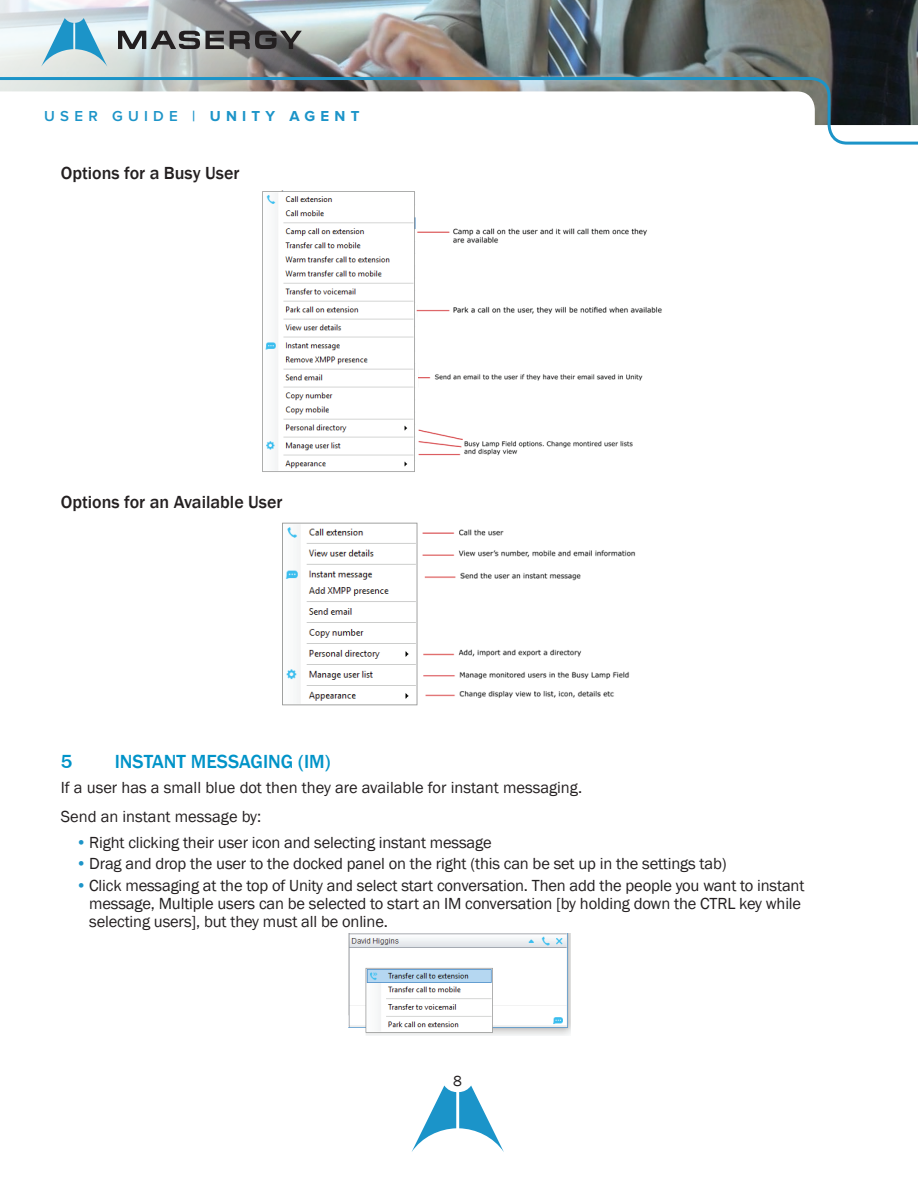
<style>
.page{position:relative;width:918px;height:1188px;background:#fff}
.page>*{position:absolute;margin:0;border:0;box-sizing:border-box;transform-origin:0 0}
.t1{font:500 19.5px "Franklin Gothic";color:#0093c8}
.t2{font:500 18px "Franklin Gothic";color:#231f20}
.t3{font:16.5px/18px "Franklin Gothic";letter-spacing:-.01em;color:#231f20}
.t4{font:600 15px "Proxima Nova";letter-spacing:.35em;color:#1c94c8}
.t5{font:15px "Franklin Gothic";color:#231f20}
.s1{font-weight:700}
.s2{font-weight:500;color:#1c94c8}
</style>
<div class="page">
<svg style="left:412px;top:1086px;width:92px;height:66px"></svg>
<img style="left:0;top:0;width:918px;height:76px">
<svg style="left:0;top:76px;width:918px;height:69px"></svg>
<svg style="left:41px;top:18px;width:66px;height:49px;background:#9dccde"></svg>
<svg style="left:118px;top:31px;width:82px;height:18px"></svg>
<svg style="left:206px;top:31px;width:18px;height:18px"></svg>
<svg style="left:230px;top:31px;width:72px;height:18px"></svg>
<img style="left:262px;top:190px;width:400px;height:282px">
<img style="left:282px;top:522px;width:354px;height:184px">
<img style="left:348px;top:934px;width:223px;height:102px">
<p class="t4" style="left:44px;top:107px;width:317px">USER GUIDE | <span class="s1">UNITY AGENT</span></p>
<p class="t2" style="left:61px;top:162px;width:180px">Options for a Busy User</p>
<p class="t2" style="left:61px;top:491px;width:223px">Options for an Available User</p>
<p class="t1" style="left:61px;top:749px;width:13px">5</p>
<p class="t1" style="left:115px;top:749px;width:217px">INSTANT MESSAGING (IM)</p>
<p class="t3" style="left:61px;top:774px;width:523px;line-height:28.3px">If a user has a small blue dot then they are available for instant messaging.<br>Send an instant message by:</p>
<p class="t3" style="left:76px;top:834px;width:417px"><span class="s2">•</span> Right clicking their user icon and selecting instant message</p>
<p class="t3" style="left:76px;top:855px;width:652px"><span class="s2">•</span> Drag and drop the user to the docked panel on the right (this can be set up in the settings tab)</p>
<p class="t3" style="left:89px;top:877px;width:717px;text-indent:-13px"><span class="s2">•</span> Click messaging at the top of Unity and select start conversation. Then add the people you want to instant message, Multiple users can be selected to start an IM conversation [by holding down the CTRL key while selecting users], but they must all be online.</p>
<p class="t5" style="left:453px;top:1071px;width:10px">8</p>
</div>
